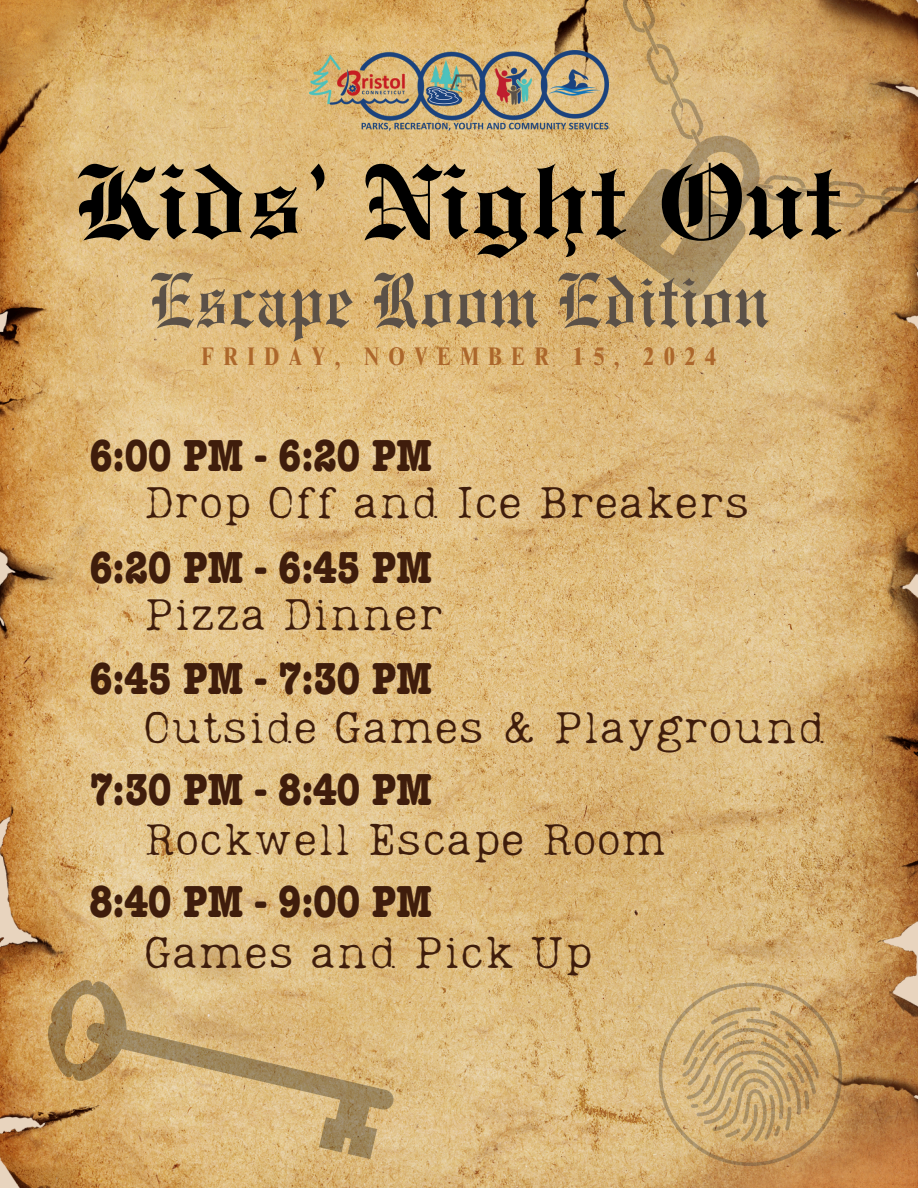
<style>
.page{position:relative;width:918px;height:1188px;background:#fff}
.page>*{position:absolute;margin:0;border:0;box-sizing:border-box;transform-origin:0 0}
.t1{font:700 105px "Engravers Old English BT";color:#000}
.t2{font:76.5px "Engravers Old English BT";color:#5b5148}
.t3{font:45px "Lumios TW Old";color:#3f1d0c}
.t4{font:700 condensed 45px "American Typewriter ITC Pro";color:#3f1d0c}
.t5{font:700 condensed 25.5px "Times NRMT Pro";letter-spacing:.36em;color:#ac672b}
</style>
<div class="page">
<img style="left:0;top:0;width:918px;height:1188px">
<img style="left:309px;top:51px;width:299px;height:82px">
<svg style="left:609px;top:0;width:309px;height:301px;background:#c7a167"></svg>
<svg style="left:659px;top:983px;width:183px;height:183px;background:#cba870"></svg>
<svg style="left:24px;top:955px;width:372px;height:204px;background:#cfab71"></svg>
<p class="t1" style="left:75px;top:138px;width:769px">Kids’ Night Out</p>
<p class="t2" style="left:149px;top:256px;width:622px">Escape Room Edition</p>
<h2 class="t5" style="left:202px;top:347px;width:516px">FRIDAY, NOVEMBER 15, 2024</h2>
<p class="t4" style="left:89px;top:440px;width:344px">6:00 PM - 6:20 PM</p>
<h1 class="t3" style="left:143px;top:471px;width:608px">Drop Off and Ice Breakers</h1>
<p class="t4" style="left:89px;top:552px;width:344px">6:20 PM - 6:45 PM</p>
<h1 class="t3" style="left:143px;top:584px;width:302px">Pizza Dinner</h1>
<p class="t4" style="left:89px;top:663px;width:344px">6:45 PM - 7:30 PM</p>
<h1 class="t3" style="left:143px;top:696px;width:684px">Outside Games &amp; Playground</h1>
<p class="t4" style="left:89px;top:774px;width:344px">7:30 PM - 8:40 PM</p>
<h1 class="t3" style="left:143px;top:809px;width:525px">Rockwell Escape Room</h1>
<p class="t4" style="left:89px;top:886px;width:344px">8:40 PM - 9:00 PM</p>
<h1 class="t3" style="left:143px;top:921px;width:451px">Games and Pick Up</h1>
</div>
